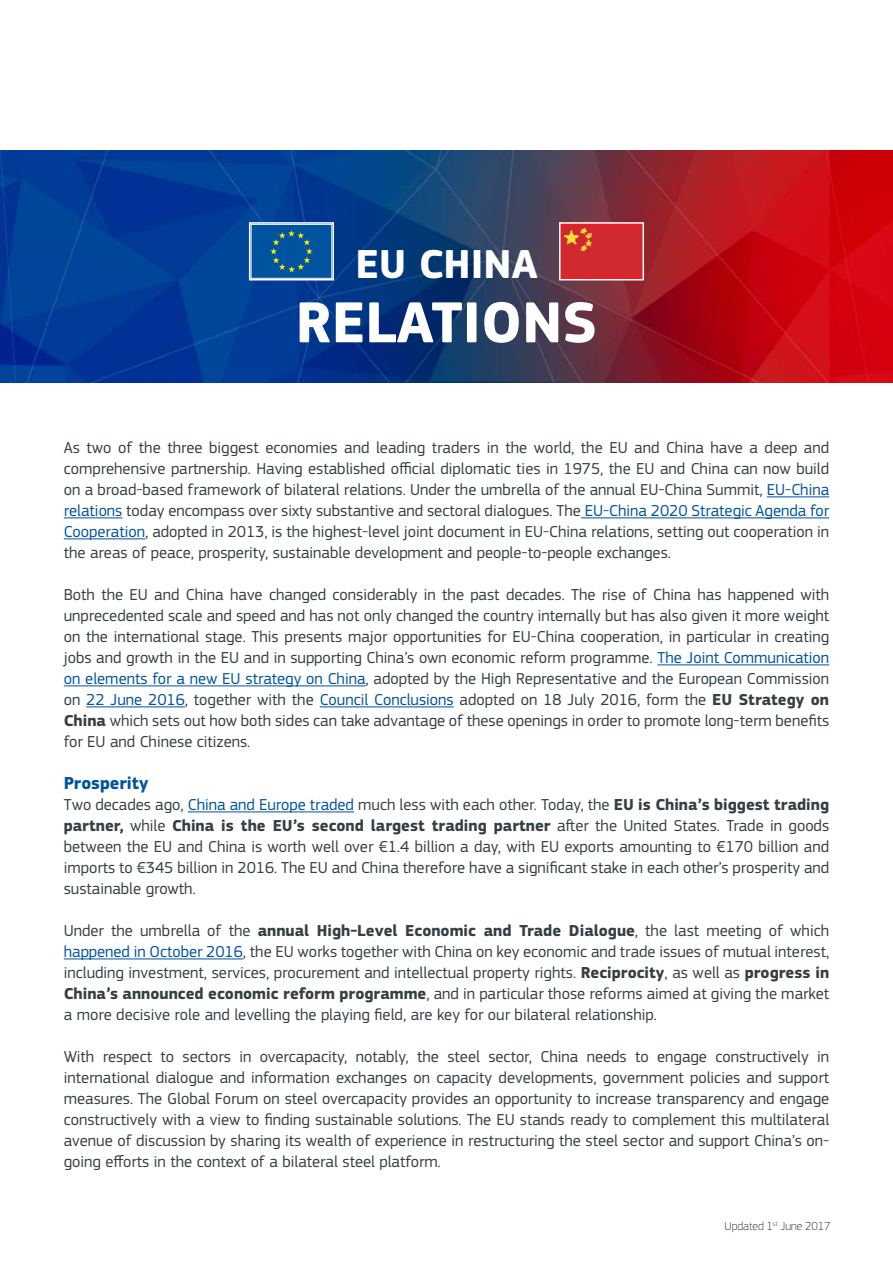
<style>
.page{position:relative;width:893px;height:1263px;background:#fff}
.page>*{position:absolute;margin:0;border:0;box-sizing:border-box;transform-origin:0 0}
.t1{font:700 60px "PF Square Sans Pro";color:#fff}
.t2{font:700 42px "PF Square Sans Pro";color:#fff}
.t3{font:700 18px "PF Square Sans Pro";color:#00539f}
.t4{font:16.5px/21px "PF Square Sans Pro";color:#353f44;text-align:justify}
.t5{font:100 12px "PF Square Sans Pro";color:#000}
.s1{color:#00539f}
.s2{font-weight:700}
</style>
<div class="page">
<img style="left:0;top:151px;width:893px;height:232px">
<hr style="left:767px;top:496px;width:62px;height:1px;background:#00539f">
<hr style="left:64px;top:517px;width:58px;height:1px;background:#00539f">
<hr style="left:581px;top:517px;width:248px;height:1px;background:#00539f">
<hr style="left:64px;top:538px;width:81px;height:1px;background:#00539f">
<hr style="left:657px;top:664px;width:172px;height:1px;background:#00539f">
<hr style="left:64px;top:685px;width:302px;height:1px;background:#00539f">
<hr style="left:86px;top:706px;width:99px;height:1px;background:#00539f">
<hr style="left:320px;top:706px;width:134px;height:1px;background:#00539f">
<hr style="left:188px;top:811px;width:166px;height:1px;background:#00539f">
<hr style="left:64px;top:958px;width:179px;height:1px;background:#00539f">
<div style="left:251px;top:224px;width:81px;height:54px;background:#00539f"></div>
<svg style="left:270px;top:230px;width:43px;height:42px"></svg>
<div style="left:249px;top:222px;width:85px;height:58px;border:2px solid #fff"></div>
<div style="left:560px;top:223px;width:83px;height:57px;background:linear-gradient(to right,#ed1d24,#ed1d24)"></div>
<div style="left:562px;top:227px;width:79px;height:49px;background:#d02930"></div>
<div style="left:559px;top:222px;width:85px;height:58px;border:2px solid #fff"></div>
<h2 class="t2" style="left:355px;top:239px;width:184px">EU CHINA</h2>
<h1 class="t1" style="left:296px;top:287px;width:303px">RELATIONS</h1>
<p class="t4" style="left:64px;top:437px;width:767px">As two of the three biggest economies and leading traders in the world, the EU and China have a deep and comprehensive partnership. Having established official diplomatic ties in 1975, the EU and China can now build on a broad-based framework of bilateral relations. Under the umbrella of the annual EU-China Summit, <span class="s1">EU-China relations</span> today encompass over sixty substantive and sectoral dialogues. The <span class="s1">EU-China 2020 Strategic Agenda for Cooperation</span>, adopted in 2013, is the highest-level joint document in EU-China relations, setting out cooperation in the areas of peace, prosperity, sustainable development and people-to-people exchanges.</p>
<p class="t4" style="left:64px;top:584px;width:767px">Both the EU and China have changed considerably in the past decades. The rise of China has happened with unprecedented scale and speed and has not only changed the country internally but has also given it more weight on the international stage. This presents major opportunities for EU-China cooperation, in particular in creating jobs and growth in the EU and in supporting China’s own economic reform programme. <span class="s1">The Joint Communication on elements for a new EU strategy on China</span>, adopted by the High Representative and the European Commission on <span class="s1">22 June 2016</span>, together with the <span class="s1">Council Conclusions</span> adopted on 18 July 2016, form the <span class="s2">EU Strategy on China</span> which sets out how both sides can take advantage of these openings in order to promote long-term benefits for EU and Chinese citizens.</p>
<p class="t3" style="left:64px;top:772px;width:86px">Prosperity</p>
<p class="t4" style="left:64px;top:794px;width:767px">Two decades ago, <span class="s1">China and Europe traded</span> much less with each other. Today, the <span class="s2">EU is China’s biggest trading partner,</span> while <span class="s2">China is the EU’s second largest trading partner</span> after the United States. Trade in goods between the EU and China is worth well over €1.4 billion a day, with EU exports amounting to €170 billion and imports to €345 billion in 2016. The EU and China therefore have a significant stake in each other’s prosperity and sustainable growth.</p>
<p class="t4" style="left:64px;top:920px;width:767px">Under the umbrella of the <span class="s2">annual High-Level Economic and Trade Dialogue</span>, the last meeting of which <span class="s1">happened in October 2016</span>, the EU works together with China on key economic and trade issues of mutual interest, including investment, services, procurement and intellectual property rights. <span class="s2">Reciprocity</span>, as well as <span class="s2">progress in China’s announced economic reform programme</span>, and in particular those reforms aimed at giving the market a more decisive role and levelling the playing field, are key for our bilateral relationship.</p>
<p class="t4" style="left:64px;top:1046px;width:767px">With respect to sectors in overcapacity, notably, the steel sector, China needs to engage constructively in international dialogue and information exchanges on capacity developments, government policies and support measures. The Global Forum on steel overcapacity provides an opportunity to increase transparency and engage constructively with a view to finding sustainable solutions. The EU stands ready to complement this multilateral avenue of discussion by sharing its wealth of experience in restructuring the steel sector and support China’s on&shy;going efforts in the context of a bilateral steel platform.</p>
<p class="t5" style="left:725px;top:1219px;width:108px">Updated 1<sup>st</sup> June 2017</p>
</div>
